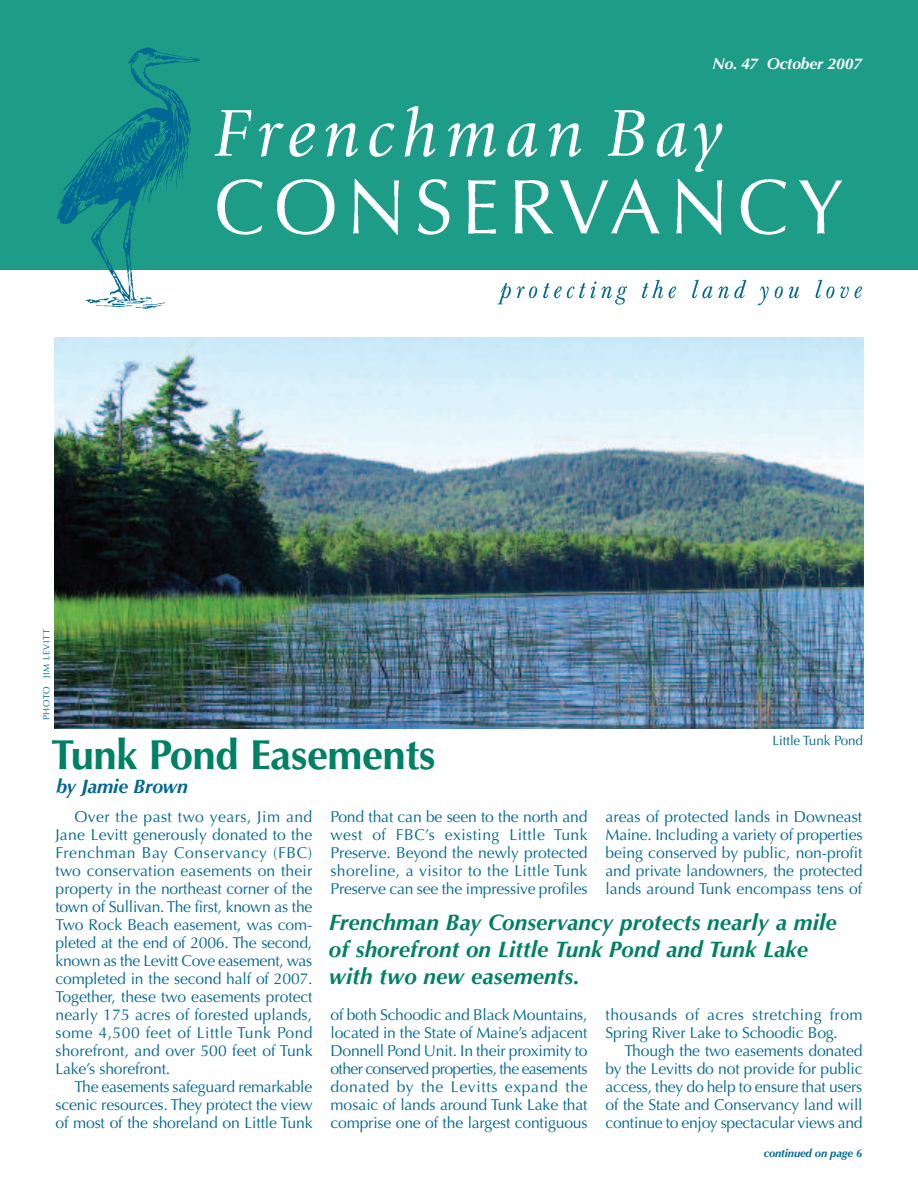
<style>
.page{position:relative;width:918px;height:1188px;background:#fff}
.page>*{position:absolute;margin:0;border:0;box-sizing:border-box;transform-origin:0 0}
.t1{font:700 42px "Optima";letter-spacing:-.01em;color:#008164}
.t2{font:italic 700 22.5px/27px "Optima";letter-spacing:.005em;color:#008164}
.t3{font:italic 700 19.5px "Optima";letter-spacing:-.01em;color:#006893}
.t4{font:15.75px/18px "Optima";letter-spacing:-.01em;color:#006893;text-align:justify}
.t5{font:15.75px/18px "Optima";letter-spacing:.03em;color:#006893}
.t6{font:italic 700 15.75px "Optima";letter-spacing:-.01em;color:#fff}
.t7{font:13.5px "Optima";letter-spacing:-.01em;color:#006893}
.t8{font:italic 700 11.25px "Optima";letter-spacing:-.01em;color:#006893}
.t9{font:9px "Optima";letter-spacing:.06em;color:#006893}
</style>
<div class="page">
<img style="left:54px;top:338px;width:810px;height:391px">
<img style="left:497px;top:279px;width:366px;height:27px">
<div style="left:0;top:0;width:918px;height:270px;background:#1d9c87"></div>
<img style="left:214px;top:106px;width:629px;height:129px">
<img style="left:57px;top:47px;width:143px;height:262px">
<p class="t9" style="left:43px;top:720px;width:92px;rotate:-90deg">PHOTO JIM LEVITT</p>
<h1 class="t1" style="left:51px;top:737px;width:386px">Tunk Pond Easements</h1>
<p class="t3" style="left:56px;top:778px;width:133px">by Jamie Brown</p>
<p class="t6" style="left:713px;top:57px;width:151px">No. 47 October 2007</p>
<p class="t7" style="left:773px;top:735px;width:92px">Little Tunk Pond</p>
<p class="t4" style="left:56px;top:809px;width:259px;text-indent:19px">Over the past two years, Jim and Jane Levitt generously donated to the Frenchman Bay Conservancy (FBC) two conservation easements on their property in the northeast corner of the town of Sullivan. The first, known as the Two Rock Beach easement, was com&shy;pleted at the end of 2006. The second, known as the Levitt Cove easement, was completed in the second half of 2007.<br>Together, these two easements protect nearly 175 acres of forested uplands, some 4,500 feet of Little Tunk Pond shorefront, and over 500 feet of Tunk Lake’s shorefront.</p>
<p class="t4" style="left:56px;top:1079px;width:259px;text-indent:19px">The easements safeguard remarkable scenic resources. They protect the view of most of the shoreland on Little Tunk</p>
<p class="t4" style="left:331px;top:809px;width:259px">Pond that can be seen to the north and west of FBC’s existing Little Tunk Preserve. Beyond the newly protected shoreline, a visitor to the Little Tunk Preserve can see the impressive profiles</p>
<p class="t4" style="left:606px;top:809px;width:259px">areas of protected lands in Downeast Maine. Including a variety of properties being conserved by public, non-profit and private landowners, the protected lands around Tunk encompass tens of</p>
<h2 class="t2" style="left:329px;top:911px;width:509px">Frenchman Bay Conservancy protects nearly a mile of shorefront on Little Tunk Pond and Tunk Lake with two new easements.</h2>
<p class="t4" style="left:331px;top:1007px;width:259px">of both Schoodic and Black Mountains, located in the State of Maine’s adjacent Donnell Pond Unit. In their proximity to other conserved properties, the easements donated by the Levitts expand the mosaic of lands around Tunk Lake that comprise one of the largest contiguous</p>
<p class="t5" style="left:606px;top:1007px;width:259px">thousands of acres stretching from<br>Spring River Lake to Schoodic Bog.</p>
<p class="t4" style="left:606px;top:1043px;width:259px;text-indent:19px">Though the two easements donated by the Levitts do not provide for public access, they do help to ensure that users of the State and Conservancy land will continue to enjoy spectacular views and</p>
<p class="t8" style="left:764px;top:1149px;width:100px">continued on page 6</p>
</div>
